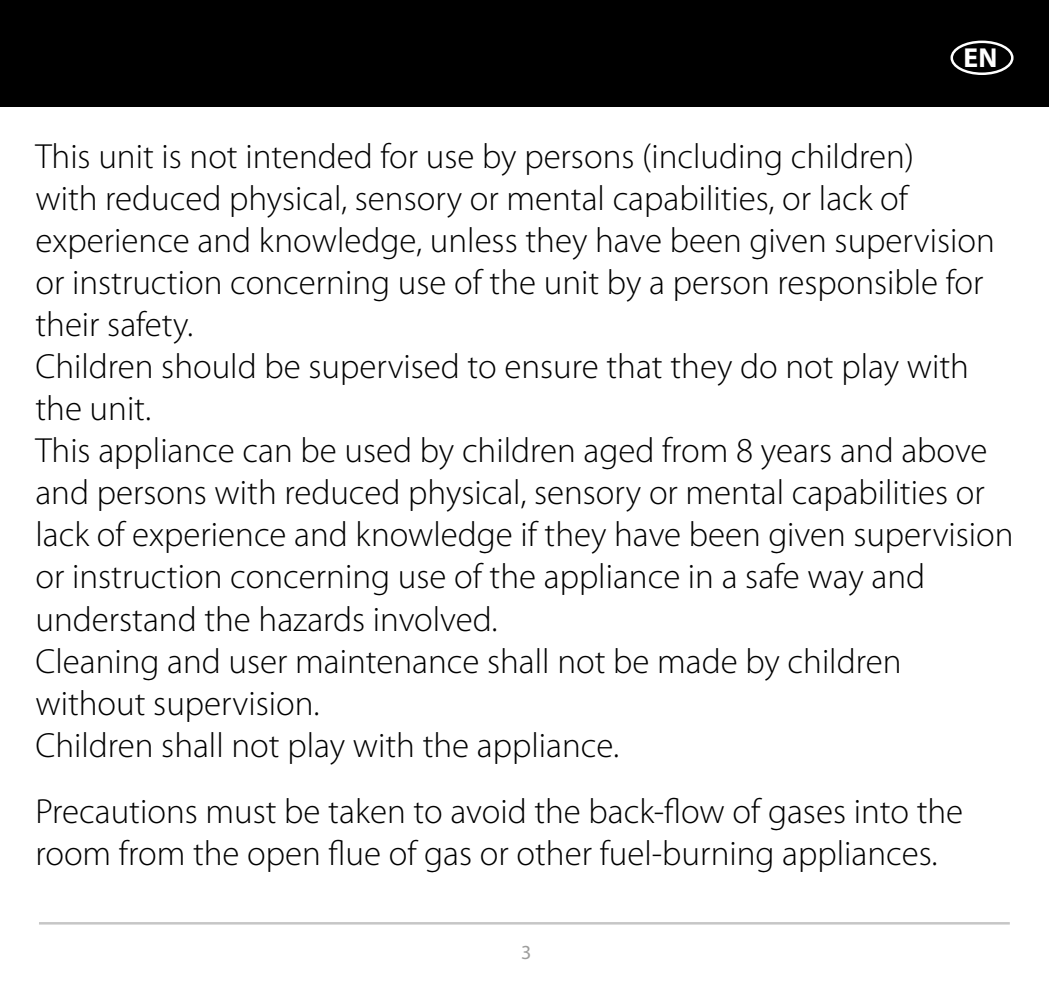
<style>
.page{position:relative;width:1049px;height:993px;background:#fff}
.page>*{position:absolute;margin:0;border:0;box-sizing:border-box;transform-origin:0 0}
.t1{font:300 35px/42px "Myriad Pro";color:#000}
.t2{font:700 27.5px "Myriad Pro";color:#fff}
.t3{font:20px "Myriad Pro";color:#9d9d9c}
</style>
<div class="page">
<div style="left:0;top:0;width:1049px;height:106px;background:#000"></div>
<div style="left:950px;top:41px;width:63px;height:34px;border:2px solid #fff;border-radius:50%"></div>
<hr style="left:39px;top:921px;width:971px;height:3px;background:#c6c6c6">
<p class="t2" style="left:963px;top:40px;width:36px">EN</p>
<p class="t1" style="left:35px;top:136px;width:979px">This unit is not intended for use by persons (including children)<br>with reduced physical, sensory or mental capabilities, or lack of experience and knowledge, unless they have been given supervision or instruction concerning use of the unit by a person responsible for their safety.<br>Children should be supervised to ensure that they do not play with the unit.<br>This appliance can be used by children aged from 8 years and above and persons with reduced physical, sensory or mental capabilities or lack of experience and knowledge if they have been given supervision or instruction concerning use of the appliance in a safe way and understand the hazards involved.<br>Cleaning and user maintenance shall not be made by children without supervision.<br>Children shall not play with the appliance.</p>
<p class="t1" style="left:35px;top:790px;width:929px">Precautions must be taken to avoid the back-flow of gases into the room from the open flue of gas or other fuel-burning appliances.</p>
<p class="t3" style="left:521px;top:939px;width:12px">3</p>
</div>
